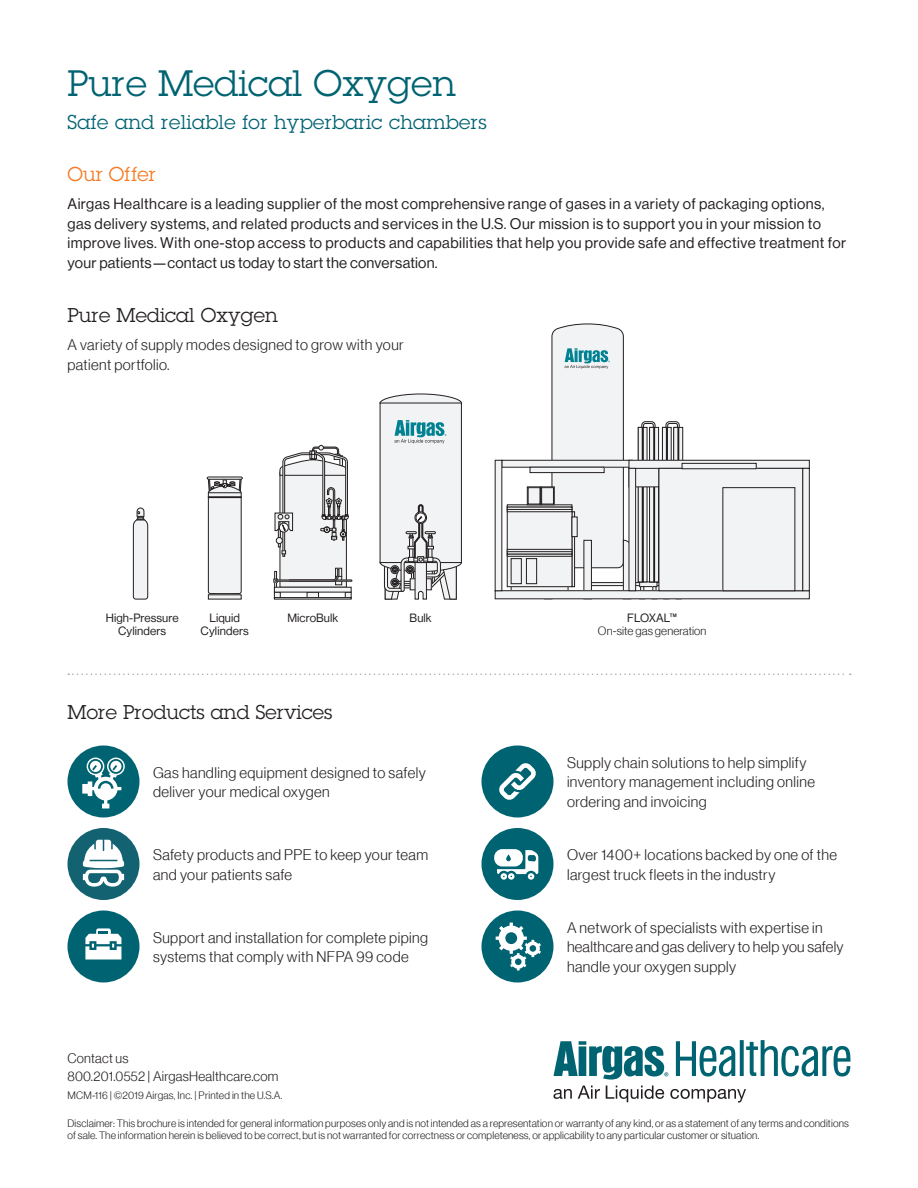
<style>
.page{position:relative;width:918px;height:1188px;background:#fff}
.page>*{position:absolute;margin:0;border:0;box-sizing:border-box;transform-origin:0 0}
.t1{font:36px "Lubalin Graph Std";letter-spacing:.005em;color:#006372}
.t2{font:19.5px "Lubalin Graph Std";letter-spacing:.005em;color:#231f20}
.t3{font:19.5px "Lubalin Graph Std";letter-spacing:.02em;color:#006372}
.t4{font:19.5px "Lubalin Graph Std";letter-spacing:.005em;color:#f47921}
.t5{font:15px/19.5px "N Haas Grotesk DS Pro 45 Lt";letter-spacing:.03em;color:#231f20}
.t6{font:15px/19.5px "N Haas Grotesk DS Pro 55 Rg";letter-spacing:.03em;color:#231f20}
.t7{font:13.5px/18px "N Haas Grotesk DS Pro 45 Lt";letter-spacing:.02em;color:#231f20}
.t8{font:11.7px/13.2px "N Haas Grotesk DS Pro 55 Rg";letter-spacing:.01em;color:#231f20;text-align:center}
.t9{font:11.7px/13.2px "N Haas Grotesk DS Pro 45 Lt";letter-spacing:.01em;color:#231f20;text-align:center}
.t10{font:10.5px/12px "N Haas Grotesk DS Pro 45 Lt";letter-spacing:.015em;color:#231f20}
.s1{font-family:"N Haas Grotesk DS Pro 55 Rg"}
</style>
<div class="page">
<svg style="left:132px;top:507px;width:17px;height:93px"></svg>
<svg style="left:206px;top:476px;width:37px;height:124px"></svg>
<hr style="left:208px;top:493px;width:33px;height:1px;background:#231f20">
<svg style="left:273px;top:393px;width:189px;height:207px"></svg>
<svg style="left:494px;top:459px;width:316px;height:141px"></svg>
<svg style="left:533px;top:323px;width:162px;height:277px"></svg>
<svg style="left:513px;top:587px;width:31px;height:2px"></svg>
<div style="left:511px;top:582px;width:57px;height:9px;border:1px solid #231f20"></div>
<div style="left:502px;top:460px;width:130px;height:7px;background:#f2f3f4"></div>
<div style="left:502px;top:460px;width:130px;height:7px;border:1px solid #231f20"></div>
<svg style="left:687px;top:462px;width:121px;height:5px"></svg>
<div style="left:629px;top:460px;width:181px;height:9px;border:1px solid #231f20"></div>
<div style="left:495px;top:591px;width:314px;height:8px;background:#f2f3f4"></div>
<div style="left:495px;top:460px;width:7px;height:131px;background:#f2f3f4"></div>
<div style="left:803px;top:468px;width:6px;height:123px;background:#f2f3f4"></div>
<div style="left:802px;top:468px;width:8px;height:123px;border:1px solid #231f20"></div>
<div style="left:659px;top:468px;width:144px;height:123px;background:#f2f3f4"></div>
<div style="left:659px;top:468px;width:144px;height:123px;border:1px solid #231f20"></div>
<div style="left:507px;top:507px;width:65px;height:80px;background:#f2f3f4"></div>
<div style="left:507px;top:507px;width:65px;height:80px;border:1px solid #231f20"></div>
<div style="left:507px;top:549px;width:65px;height:3px;border:1px solid #231f20"></div>
<div style="left:507px;top:554px;width:65px;height:2px;border:1px solid #231f20"></div>
<div style="left:507px;top:551px;width:65px;height:3px;border:1px solid #231f20"></div>
<div style="left:507px;top:509px;width:65px;height:3px;border:1px solid #231f20"></div>
<div style="left:507px;top:507px;width:65px;height:3px;border:1px solid #231f20"></div>
<div style="left:511px;top:558px;width:11px;height:26px;border:1px solid #231f20"></div>
<div style="left:526px;top:558px;width:11px;height:26px;border:1px solid #231f20"></div>
<div style="left:527px;top:487px;width:14px;height:18px;border:1px solid #231f20"></div>
<div style="left:528px;top:488px;width:12px;height:16px;background:#f2f3f4"></div>
<div style="left:541px;top:487px;width:13px;height:18px;border:1px solid #231f20"></div>
<div style="left:542px;top:488px;width:11px;height:16px;background:#f2f3f4"></div>
<div style="left:541px;top:487px;width:13px;height:17px;border:1px solid #231f20"></div>
<div style="left:530px;top:467px;width:74px;height:6px;background:#f2f3f4"></div>
<div style="left:530px;top:467px;width:74px;height:6px;border:1px solid #231f20"></div>
<div style="left:682px;top:463px;width:74px;height:6px;background:#f2f3f4"></div>
<div style="left:682px;top:463px;width:74px;height:6px;border:1px solid #231f20"></div>
<div style="left:723px;top:487px;width:72px;height:104px;border:1px solid #231f20"></div>
<svg style="left:544px;top:324px;width:143px;height:275px"></svg>
<svg style="left:553px;top:1089px;width:19px;height:10px"></svg>
<svg style="left:578px;top:1086px;width:22px;height:13px"></svg>
<svg style="left:606px;top:1086px;width:58px;height:16px"></svg>
<svg style="left:670px;top:1089px;width:76px;height:13px"></svg>
<svg style="left:554px;top:1041px;width:114px;height:39px"></svg>
<svg style="left:676px;top:1040px;width:175px;height:37px"></svg>
<svg style="left:68px;top:674px;width:783px;height:1px"></svg>
<svg style="left:68px;top:746px;width:72px;height:72px"></svg>
<svg style="left:68px;top:910px;width:72px;height:72px"></svg>
<svg style="left:481px;top:746px;width:72px;height:72px"></svg>
<svg style="left:481px;top:911px;width:72px;height:72px"></svg>
<div style="left:515px;top:959px;width:7px;height:6px;background:#006372;border-radius:50%"></div>
<div style="left:530px;top:945px;width:6px;height:7px;background:#006372;border-radius:50%"></div>
<div style="left:505px;top:932px;width:12px;height:12px;background:#006372;border-radius:50%"></div>
<svg style="left:482px;top:828px;width:72px;height:72px"></svg>
<svg style="left:68px;top:828px;width:72px;height:72px"></svg>
<p class="t1" style="left:68px;top:60px;width:390px">Pure Medical Oxygen</p>
<p class="t3" style="left:68px;top:109px;width:421px">Safe and reliable for hyperbaric chambers</p>
<p class="t4" style="left:68px;top:161px;width:90px">Our Offer</p>
<p class="t6" style="left:68px;top:194px;width:780px">Airgas Healthcare is a leading supplier of the most comprehensive range of gases in a variety of packaging options, gas delivery systems, and related products and services in the U.S. Our mission is to support you in your mission to improve lives. With one-stop access to products and capabilities that help you provide safe and effective treatment for your patients—contact us today to start the conversation.</p>
<p class="t2" style="left:68px;top:302px;width:212px">Pure Medical Oxygen</p>
<p class="t5" style="left:68px;top:335px;width:338px">A variety of supply modes designed to grow with your patient portfolio.</p>
<p class="t8" style="left:106px;top:611px;width:74px">High-Pressure<br>Cylinders</p>
<p class="t8" style="left:201px;top:611px;width:50px">Liquid<br>Cylinders</p>
<p class="t8" style="left:287px;top:611px;width:53px">MicroBulk</p>
<p class="t8" style="left:410px;top:611px;width:24px">Bulk</p>
<p class="t9" style="left:598px;top:611px;width:110px"><span class="s1">FLOXAL™<br></span>On-site gas generation</p>
<p class="t2" style="left:68px;top:700px;width:266px">More Products and Services</p>
<p class="t5" style="left:153px;top:763px;width:274px">Gas handling equipment designed to safely deliver your medical oxygen</p>
<p class="t5" style="left:567px;top:753px;width:250px">Supply chain solutions to help simplify inventory management including online ordering and invoicing</p>
<p class="t5" style="left:153px;top:845px;width:277px">Safety products and PPE to keep your team and your patients safe</p>
<p class="t5" style="left:567px;top:845px;width:272px">Over 1400+ locations backed by one of the largest truck fleets in the industry</p>
<p class="t5" style="left:153px;top:928px;width:276px">Support and installation for complete piping systems that comply with NFPA 99 code</p>
<p class="t5" style="left:567px;top:918px;width:278px">A network of specialists with expertise in healthcare and gas delivery to help you safely handle your oxygen supply</p>
<p class="t7" style="left:67px;top:1049px;width:212px">Contact us<br>800.201.0552 | AirgasHealthcare.com</p>
<p class="t10" style="left:67px;top:1089px;width:217px">MCM-116 | ©2019 Airgas, Inc. | Printed in the U.S.A.</p>
<p class="t10" style="left:68px;top:1117px;width:783px">Disclaimer: This brochure is intended for general information purposes only and is not intended as a representation or warranty of any kind, or as a statement of any terms and conditions of sale. The information herein is believed to be correct, but is not warranted for correctness or completeness, or applicability to any particular customer or situation.</p>
</div>
